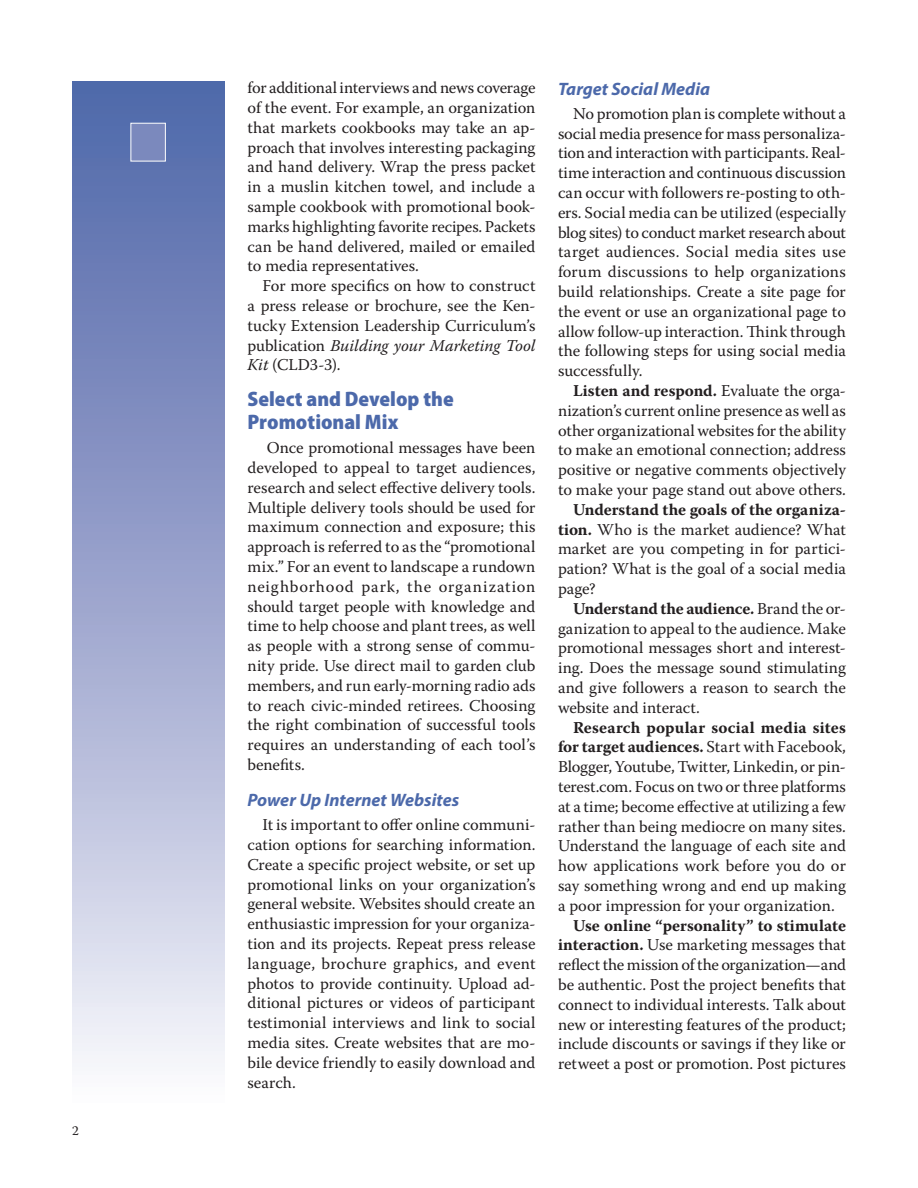
<style>
.page{position:relative;width:918px;height:1188px;background:#fff}
.page>*{position:absolute;margin:0;border:0;box-sizing:border-box;transform-origin:0 0}
._1{font:900 semi-condensed 21px/22.5px "Myriad Pro";color:#4c69aa}
._2{font:italic 700 18px "Myriad Pro";color:#4c69aa}
.body{font:16.5px/19.8px "Warnock Pro";color:#231f20;text-align:justify}
.t1{font:13.5px "Warnock Pro";color:#231f20}
.s1{font-style:italic}
.s2{font-weight:700}
</style>
<div class="page">
<div style="left:72px;top:81px;width:152px;height:1026px;background:linear-gradient(to bottom,#4a60a6,#f6f4fa)"></div>
<div style="left:130px;top:123px;width:36px;height:38px;background:#7b89bd;border:1px solid #fff"></div>
<p class="t1" style="left:72px;top:1122px;width:8px">2</p>
<p class="body" style="left:248px;top:78px;width:290px">for additional interviews and news coverage of the event. For example, an organization that markets cookbooks may take an ap&shy;proach that involves interesting packaging and hand delivery. Wrap the press packet in a muslin kitchen towel, and include a sample cookbook with promotional book&shy;marks highlighting favorite recipes. Packets can be hand delivered, mailed or emailed to media representatives.</p>
<p class="body" style="left:248px;top:276px;width:290px;text-indent:15px">For more specifics on how to construct a press release or brochure, see the Ken&shy;tucky Extension Leadership Curriculum’s publication <span class="s1">Building your Marketing Tool Kit</span> (CLD3-3).</p>
<p class="_1" style="left:248px;top:387px;width:208px">Select and Develop the<br>Promotional Mix</p>
<p class="body" style="left:248px;top:438px;width:290px;text-indent:19px">Once promotional messages have been developed to appeal to target audiences, research and select effective delivery tools.<br>Multiple delivery tools should be used for maximum connection and exposure; this approach is referred to as the “promotional mix.” For an event to landscape a rundown neighborhood park, the organization should target people with knowledge and time to help choose and plant trees, as well as people with a strong sense of commu&shy;nity pride. Use direct mail to garden club members, and run early-morning radio ads to reach civic-minded retirees. Choosing the right combination of successful tools requires an understanding of each tool’s benefits.</p>
<p class="_2" style="left:248px;top:788px;width:213px">Power Up Internet Websites</p>
<p class="body" style="left:248px;top:815px;width:290px;text-indent:15px">It is important to offer online communi&shy;cation options for searching information.<br>Create a specific project website, or set up promotional links on your organization’s general website. Websites should create an enthusiastic impression for your organiza&shy;tion and its projects. Repeat press release language, brochure graphics, and event photos to provide continuity. Upload ad&shy;ditional pictures or videos of participant testimonial interviews and link to social media sites. Create websites that are mo&shy;bile device friendly to easily download and search.</p>
<p class="_2" style="left:558px;top:77px;width:154px">Target Social Media</p>
<p class="body" style="left:558px;top:103px;width:290px;text-indent:15px">No promotion plan is complete without a social media presence for mass personaliza&shy;tion and interaction with participants. Real&shy;time interaction and continuous discussion can occur with followers re-posting to oth&shy;ers. Social media can be utilized (especially blog sites) to conduct market research about target audiences. Social media sites use forum discussions to help organizations build relationships. Create a site page for the event or use an organizational page to allow follow-up interaction. Think through the following steps for using social media successfully.</p>
<p class="body" style="left:558px;top:380px;width:290px;text-indent:15px"><span class="s2">Listen and respond.</span> Evaluate the orga&shy;nization’s current online presence as well as other organizational websites for the ability to make an emotional connection; address positive or negative comments objectively to make your page stand out above others.</p>
<p class="body" style="left:558px;top:499px;width:290px;text-indent:15px"><span class="s2">Understand the goals of the organiza&shy;tion.</span> Who is the market audience? What market are you competing in for partici&shy;pation? What is the goal of a social media page?</p>
<p class="body" style="left:558px;top:598px;width:290px;text-indent:15px"><span class="s2">Understand the audience.</span> Brand the or&shy;ganization to appeal to the audience. Make promotional messages short and interest&shy;ing. Does the message sound stimulating and give followers a reason to search the website and interact.</p>
<p class="body" style="left:558px;top:717px;width:290px;text-indent:15px"><span class="s2">Research popular social media sites for target audiences.</span> Start with Facebook, Blogger, Youtube, Twitter, Linkedin, or pin&shy;terest.com. Focus on two or three platforms at a time; become effective at utilizing a few rather than being mediocre on many sites.<br>Understand the language of each site and how applications work before you do or say something wrong and end up making a poor impression for your organization.</p>
<p class="body" style="left:558px;top:915px;width:290px;text-indent:15px"><span class="s2">Use online “personality” to stimulate interaction.</span> Use marketing messages that reflect the mission of the organization—and be authentic. Post the project benefits that connect to individual interests. Talk about new or interesting features of the product; include discounts or savings if they like or retweet a post or promotion. Post pictures</p>
</div>
